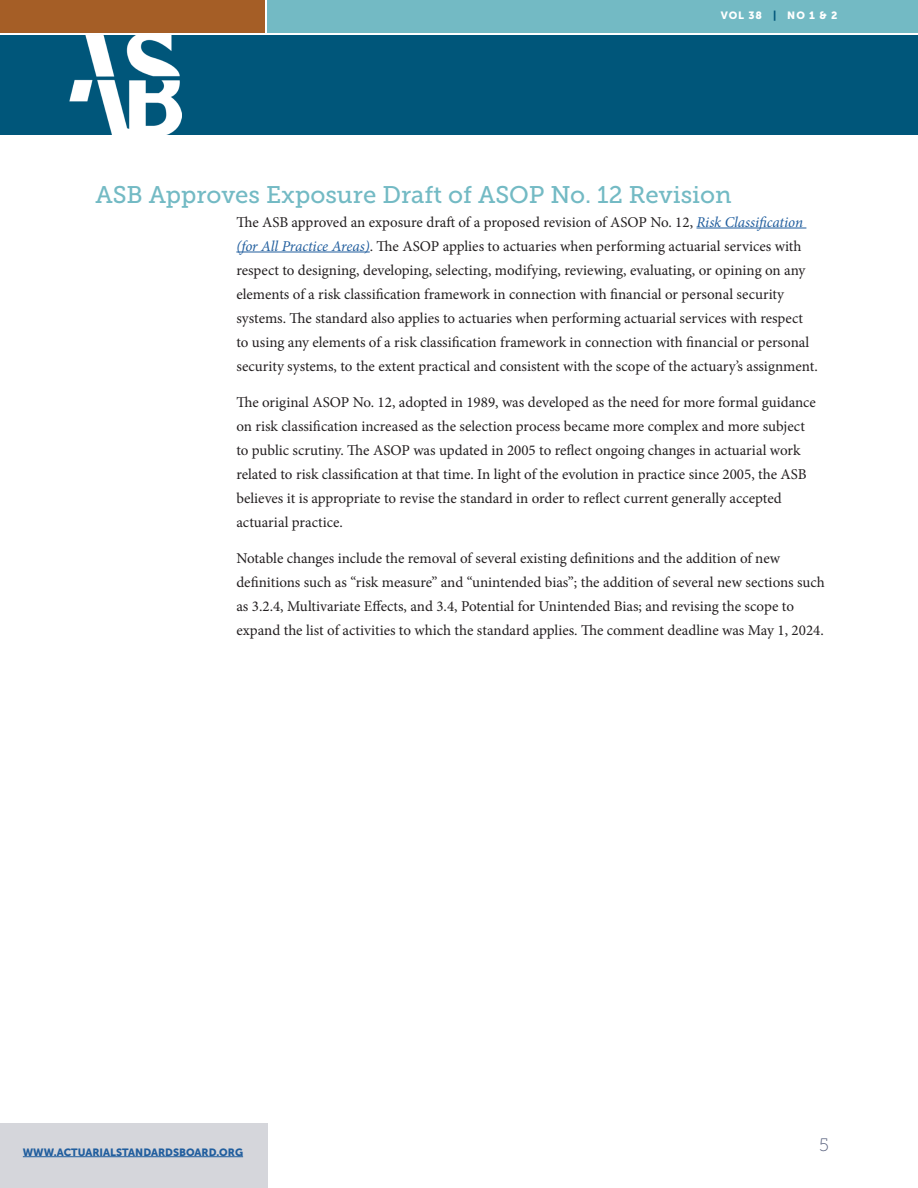
<style>
.page{position:relative;width:918px;height:1188px;background:#fff}
.page>*{position:absolute;margin:0;border:0;box-sizing:border-box;transform-origin:0 0}
.article_heads{font:24px "Museo Slab 500";color:#73bac4}
.Big_Heads{font:18px "Museo Slab 100";color:#57607d}
.Text{font:15px/24px "Minion Pro";color:#231f20}
.program_area{font:10.5px "Museo Sans 900";color:#215e9e}
.program_area-2{font:10.5px "Museo Sans 900";letter-spacing:.09em;color:#fff}
.s1{color:#00567a}
.s2{font-style:italic;color:#215e9e}
</style>
<div class="page">
<hr style="left:697px;top:228px;width:109px;height:1px;background:#215e9e">
<hr style="left:236px;top:252px;width:134px;height:1px;background:#215e9e">
<div style="left:268px;top:0;width:650px;height:32px;background:#73bac4"></div>
<div style="left:0;top:35px;width:918px;height:100px;background:#00567a"></div>
<img style="left:69px;top:32px;width:113px;height:103px">
<div style="left:0;top:0;width:265px;height:32px;background:#a55e26"></div>
<div style="left:0;top:1123px;width:267px;height:65px;background:#d5d6db"></div>
<hr style="left:23px;top:1156px;width:220px;height:1px;background:#215e9e">
<p class="program_area-2" style="left:721px;top:10px;width:118px">VOL 38 <span class="s1">|</span> NO 1 &amp; 2</p>
<p class="article_heads" style="left:95px;top:181px;width:638px">ASB Approves Exposure Draft of ASOP No. 12 Revision</p>
<p class="Text" style="left:236px;top:210px;width:583px">The ASB approved an exposure draft of a proposed revision of ASOP No. 12, <span class="s2">Risk Classification (for All Practice Areas)</span>. The ASOP applies to actuaries when performing actuarial services with respect to designing, developing, selecting, modifying, reviewing, evaluating, or opining on any elements of a risk classification framework in connection with financial or personal security systems. The standard also applies to actuaries when performing actuarial services with respect to using any elements of a risk classification framework in connection with financial or personal security systems, to the extent practical and consistent with the scope of the actuary’s assignment.</p>
<p class="Text" style="left:236px;top:390px;width:581px">The original ASOP No. 12, adopted in 1989, was developed as the need for more formal guidance on risk classification increased as the selection process became more complex and more subject to public scrutiny. The ASOP was updated in 2005 to reflect ongoing changes in actuarial work related to risk classification at that time. In light of the evolution in practice since 2005, the ASB believes it is appropriate to revise the standard in order to reflect current generally accepted actuarial practice.</p>
<p class="Text" style="left:236px;top:546px;width:590px">Notable changes include the removal of several existing definitions and the addition of new definitions such as “risk measure” and “unintended bias”; the addition of several new sections such as 3.2.4, Multivariate Effects, and 3.4, Potential for Unintended Bias; and revising the scope to expand the list of activities to which the standard applies. The comment deadline was May 1, 2024.</p>
<p class="program_area" style="left:23px;top:1146px;width:222px">WWW.ACTUARIALSTANDARDSBOARD.ORG</p>
<p class="Big_Heads" style="left:819px;top:1135px;width:11px">5</p>
</div>
